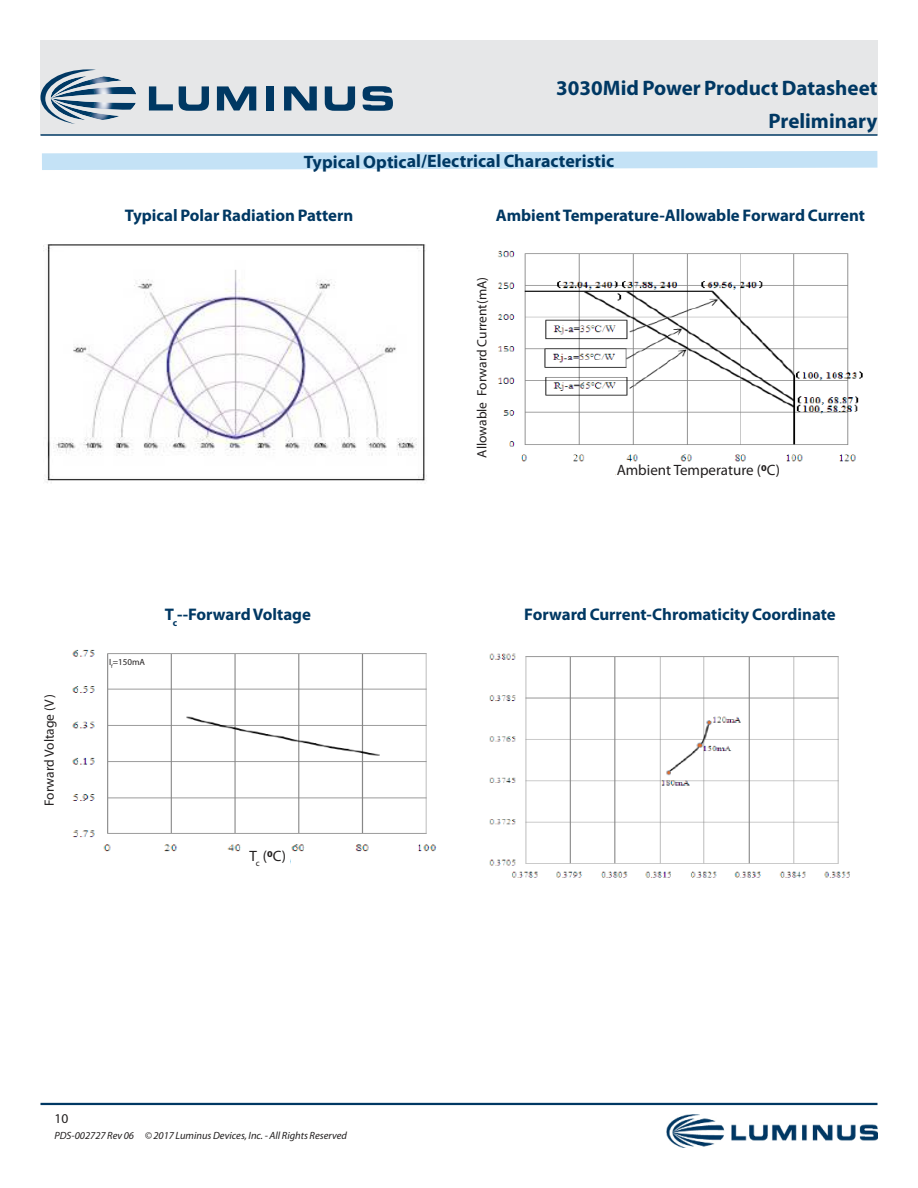
<style>
.page{position:relative;width:918px;height:1188px;background:#fff}
.page>*{position:absolute;margin:0;border:0;box-sizing:border-box;transform-origin:0 0}
.t1{font:700 21px/33px "Myriad Pro";color:#003863;text-align:right}
.t2{font:700 18px "Myriad Pro";letter-spacing:-.005em;color:#003863}
.t3{font:700 16.8px "Myriad Pro";color:#003863}
.t4{font:15px "Myriad Pro";color:#221f1f}
.t5{font:13.5px "Myriad Pro";color:#221f1f}
.t6{font:italic 10.5px "Myriad Pro";color:#221f1f}
.t7{font:9px "Myriad Pro";color:#221f1f}
.s1{font-weight:700}
</style>
<div class="page">
<div style="left:41px;top:40px;width:837px;height:95px;background:#e6e7e8"></div>
<hr style="left:41px;top:1103px;width:837px;height:2px;background:#003863">
<hr style="left:41px;top:134px;width:837px;height:2px;background:#003863">
<img style="left:96px;top:102px;width:7px;height:18px">
<svg style="left:40px;top:69px;width:56px;height:55px"></svg>
<svg style="left:149px;top:86px;width:24px;height:25px"></svg>
<svg style="left:179px;top:86px;width:30px;height:25px"></svg>
<svg style="left:217px;top:86px;width:39px;height:25px"></svg>
<div style="left:266px;top:86px;width:8px;height:25px;background:#003863"></div>
<svg style="left:284px;top:86px;width:33px;height:25px"></svg>
<svg style="left:325px;top:86px;width:30px;height:25px"></svg>
<svg style="left:363px;top:86px;width:30px;height:25px"></svg>
<svg style="left:42px;top:151px;width:836px;height:19px;background:#cbe5f7"></svg>
<img style="left:666px;top:1115px;width:212px;height:33px">
<img style="left:45px;top:245px;width:381px;height:238px">
<img style="left:72px;top:649px;width:365px;height:215px">
<img style="left:489px;top:653px;width:361px;height:225px">
<img style="left:497px;top:250px;width:366px;height:226px">
<div style="left:617px;top:464px;width:204px;height:15px;background:#fff"></div>
<div style="left:249px;top:850px;width:41px;height:19px;background:#fff"></div>
<div style="left:109px;top:659px;width:58px;height:17px;background:#fff"></div>
<p class="t1" style="left:556px;top:73px;width:323px">3030Mid Power Product Datasheet<br>Preliminary</p>
<p class="t2" style="left:304px;top:154px;width:312px">Typical Optical/Electrical Characteristic</p>
<p class="t3" style="left:125px;top:209px;width:230px">Typical Polar Radiation Pattern</p>
<p class="t3" style="left:496px;top:209px;width:371px">Ambient Temperature-Allowable Forward Current</p>
<p class="t5" style="left:477px;top:458px;width:182px;rotate:-90deg">Allowable Forward Current(mA)</p>
<p class="t4" style="left:617px;top:464px;width:165px">Ambient Temperature (<span class="s1">0</span>C)</p>
<p class="t5" style="left:44px;top:806px;width:113px;rotate:-90deg">Forward Voltage (V)</p>
<p class="t7" style="left:109px;top:659px;width:38px">I<sub>f</sub>=150mA</p>
<p class="t3" style="left:165px;top:608px;width:148px">T<sub>c</sub>--Forward Voltage</p>
<p class="t3" style="left:524px;top:608px;width:313px">Forward Current-Chromaticity Coordinate</p>
<p class="t4" style="left:249px;top:850px;width:38px">T<sub>c</sub> (<span class="s1">0</span>C)</p>
<p class="t5" style="left:54px;top:1113px;width:15px">10</p>
<p class="t6" style="left:54px;top:1132px;width:294px">PDS-002727 Rev 06 © 2017 Luminus Devices, Inc. - All Rights Reserved</p>
</div>
